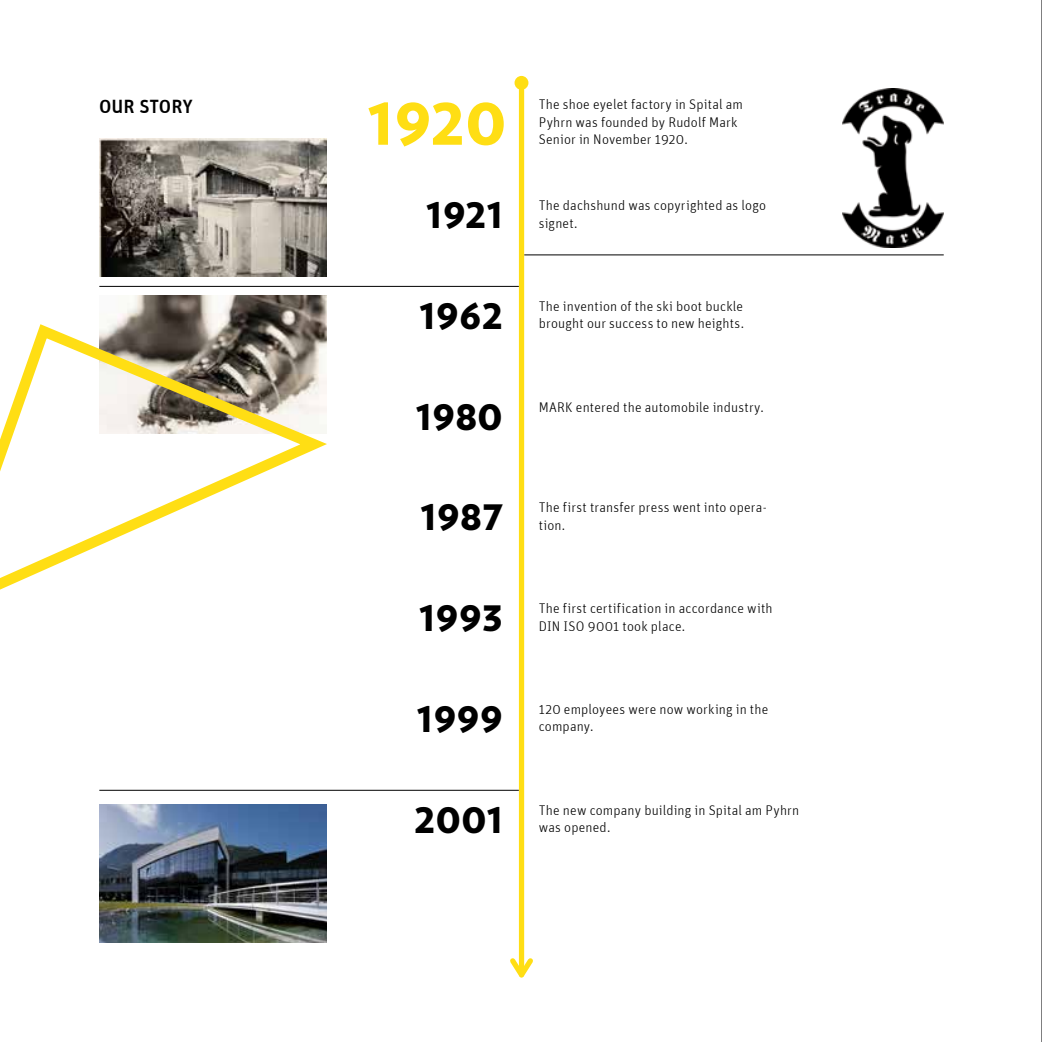
<style>
.page{position:relative;width:1042px;height:1042px;background:#fff}
.page>*{position:absolute;margin:0;border:0;box-sizing:border-box;transform-origin:0 0}
.t1{font:900 56.88px "Verlag";color:#ffde14}
.t2{font:900 35px "Verlag";color:#000}
.t3{font:500 19.25px "Unit";letter-spacing:-.005em;color:#000}
.t4{font:300 14px/17.5px "Unit";letter-spacing:.015em;color:#000}
</style>
<div class="page">
<img style="left:99px;top:139px;width:228px;height:138px">
<img style="left:99px;top:804px;width:228px;height:139px">
<img style="left:121px;top:295px;width:206px;height:22px">
<hr style="left:99px;top:286px;width:420px;height:1px;background:#000">
<hr style="left:524px;top:254px;width:420px;height:1px;background:#000">
<hr style="left:99px;top:790px;width:420px;height:1px;background:#000">
<div style="left:519px;top:77px;width:5px;height:896px;background:#ffde14"></div>
<svg style="left:510px;top:953px;width:23px;height:25px"></svg>
<div style="left:514px;top:76px;width:14px;height:14px;background:#ffde14;border-radius:50%"></div>
<svg style="left:0;top:317px;width:327px;height:273px"></svg>
<img style="left:843px;top:89px;width:101px;height:158px">
<hr style="left:1041px;top:0;width:1px;height:1042px;background:#030305">
<h3 class="t3" style="left:99px;top:95px;width:95px">OUR STORY</h3>
<h1 class="t1" style="left:367px;top:77px;width:141px">1920</h1>
<p class="t4" style="left:539px;top:96px;width:206px">The shoe eyelet factory in Spital am<br>Pyhrn was founded by Rudolf Mark<br>Senior in November 1920.</p>
<h2 class="t2" style="left:426px;top:186px;width:79px">1921</h2>
<p class="t4" style="left:539px;top:196px;width:229px">The dachshund was copyrighted as logo signet.</p>
<h2 class="t2" style="left:419px;top:287px;width:85px">1962</h2>
<p class="t4" style="left:539px;top:297px;width:207px">The invention of the ski boot buckle brought our success to new heights.</p>
<h2 class="t2" style="left:415px;top:388px;width:89px">1980</h2>
<p class="t4" style="left:539px;top:398px;width:226px">MARK entered the automobile industry.</p>
<h2 class="t2" style="left:420px;top:489px;width:84px">1987</h2>
<p class="t4" style="left:539px;top:499px;width:230px">The first transfer press went into opera&shy;tion.</p>
<h2 class="t2" style="left:419px;top:589px;width:86px">1993</h2>
<p class="t4" style="left:539px;top:599px;width:235px">The first certification in accordance with<br>DIN ISO 9001 took place.</p>
<h2 class="t2" style="left:417px;top:690px;width:88px">1999</h2>
<p class="t4" style="left:539px;top:700px;width:231px">120 employees were now working in the company.</p>
<h2 class="t2" style="left:414px;top:791px;width:90px">2001</h2>
<p class="t4" style="left:539px;top:801px;width:262px">The new company building in Spital am Pyhrn was opened.</p>
</div>
